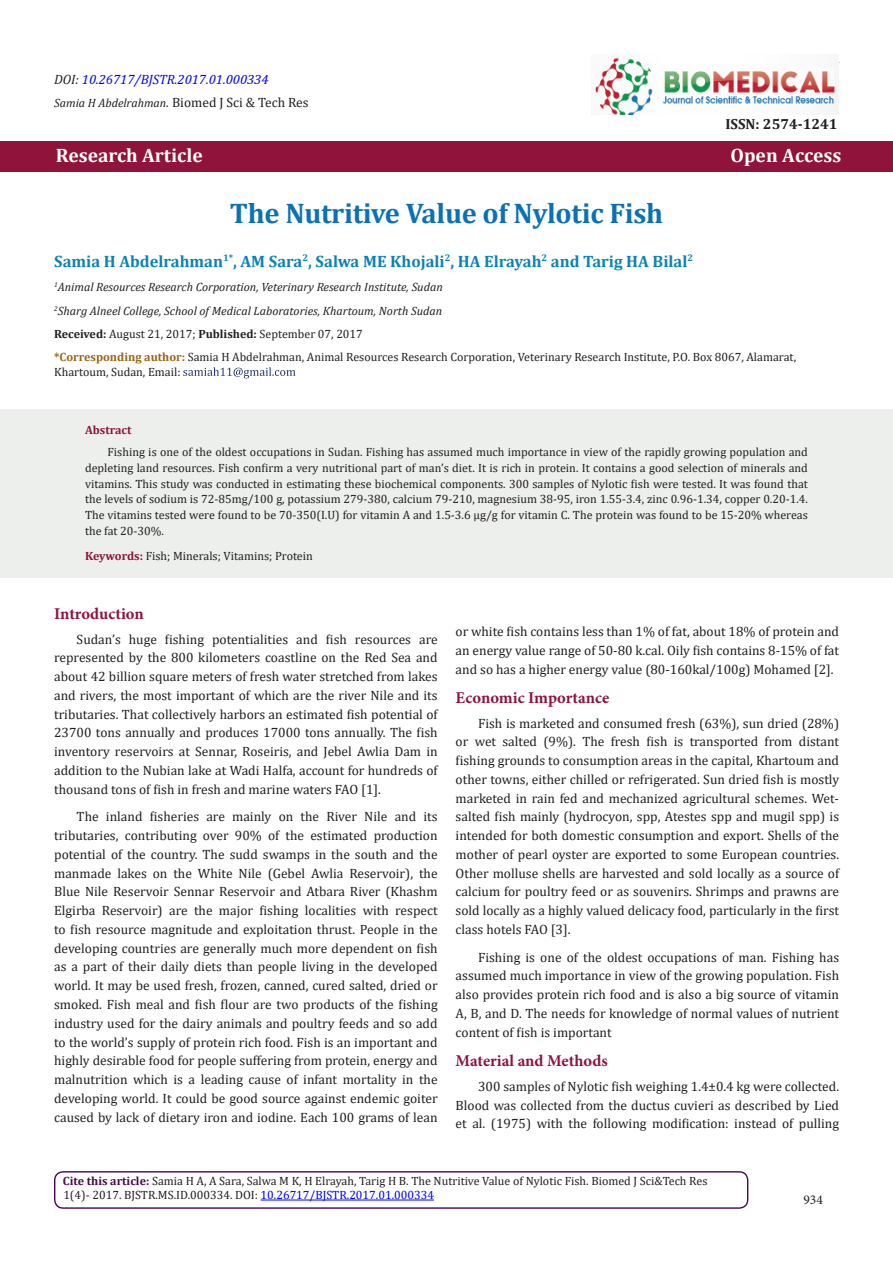
<style>
.page{position:relative;width:893px;height:1263px;background:#fff}
.page>*{position:absolute;margin:0;border:0;box-sizing:border-box;transform-origin:0 0}
.t1{font:700 28.5px "Cambria";letter-spacing:-.01em;color:#0971b5}
.t2{font:700 19.5px "Cambria";color:#fff}
.t3{font:700 16.5px "Cambria";color:#0983b5}
.t4{font:700 16.5px "Minion Pro";color:#8f133a}
.t5{font:700 14.7px "Cambria";color:#231f20}
.t6{font:13.5px/18.8px "Cambria";color:#231f20;text-align:justify}
.t7{font:italic 13.5px "Cambria";color:#00f}
.t8{font:13.5px "Minion Pro";color:#231f20}
.t9{font:12px/15.8px "Cambria";color:#231f20}
.t10{font:italic 12px "Cambria";color:#231f20}
.t11{font:700 12px "Cambria";color:#8f133a}
.s1{color:#231f20}
.s2{font-style:italic;font-size:12px}
.s3{font-style:italic}
.s4{font-weight:700}
.s5{font-weight:700;color:#996515}
.s6{font-weight:700;color:#8f133a}
.s7{font-weight:700;color:#480a4b}
.s8{color:#00f}
</style>
<div class="page">
<div style="left:0;top:141px;width:893px;height:30px;background:#8f133a"></div>
<svg style="left:183px;top:367px;width:112px;height:11px"></svg>
<img style="left:594px;top:54px;width:244px;height:60px">
<hr style="left:261px;top:1200px;width:173px;height:1px;background:#00f">
<div style="left:54px;top:1171px;width:694px;height:38px;border:1px solid #480a4b;border-radius:8px"></div>
<div style="left:0;top:409px;width:893px;height:168px;background:#edefed"></div>
<p class="t7" style="left:54px;top:70px;width:216px"><span class="s1">DOI:</span> 10.26717/BJSTR.2017.01.000334</p>
<p class="t6" style="left:54px;top:93px;width:256px"><span class="s2">Samia H Abdelrahman</span><span class="s3">.</span> Biomed J Sci &amp; Tech Res</p>
<p class="t5" style="left:725px;top:114px;width:114px">ISSN: 2574-1241</p>
<p class="t2" style="left:56px;top:142px;width:148px">Research Article</p>
<p class="t2" style="left:730px;top:142px;width:112px">Open Access</p>
<p class="t1" style="left:230px;top:193px;width:435px">The Nutritive Value of Nylotic Fish</p>
<p class="t3" style="left:54px;top:249px;width:641px">Samia H Abdelrahman<sup>1*</sup>, AM Sara<sup>2</sup>, Salwa ME Khojali<sup>2</sup>, HA Elrayah<sup>2</sup> and Tarig HA Bilal<sup>2</sup></p>
<p class="t10" style="left:54px;top:278px;width:390px"><sup>1</sup>Animal Resources Research Corporation, Veterinary Research Institute, Sudan</p>
<p class="t10" style="left:54px;top:302px;width:389px"><sup>2</sup>Sharg Alneel College, School of Medical Laboratories, Khartoum, North Sudan</p>
<p class="t9" style="left:54px;top:326px;width:310px"><span class="s4">Received:</span> August 21, 2017; <span class="s4">Published:</span> September 07, 2017</p>
<p class="t9" style="left:54px;top:350px;width:744px;line-height:14.4px"><span class="s5">*Corresponding author:</span> Samia H Abdelrahman, Animal Resources Research Corporation, Veterinary Research Institute, P.O. Box 8067, Alamarat,<br>Khartoum, Sudan, Email:</p>
<p class="t11" style="left:85px;top:422px;width:48px">Abstract</p>
<p class="t9" style="left:85px;top:444px;width:724px;text-align:justify;text-indent:22px">Fishing is one of the oldest occupations in Sudan. Fishing has assumed much importance in view of the rapidly growing population and depleting land resources. Fish confirm a very nutritional part of man’s diet. It is rich in protein. It contains a good selection of minerals and vitamins. This study was conducted in estimating these biochemical components. 300 samples of Nylotic fish were tested. It was found that the levels of sodium is 72-85mg/100 g, potassium 279-380, calcium 79-210, magnesium 38-95, iron 1.55-3.4, zinc 0.96-1.34, copper 0.20-1.4.<br>The vitamins tested were found to be 70-350(I.U) for vitamin A and 1.5-3.6 µg/g for vitamin C. The protein was found to be 15-20% whereas the fat 20-30%.</p>
<p class="t9" style="left:85px;top:547px;width:229px"><span class="s6">Keywords:</span> Fish; Minerals; Vitamins; Protein</p>
<p class="t4" style="left:54px;top:602px;width:91px">Introduction</p>
<p class="t6" style="left:54px;top:630px;width:385px;text-indent:22px">Sudan’s huge fishing potentialities and fish resources are represented by the 800 kilometers coastline on the Red Sea and about 42 billion square meters of fresh water stretched from lakes and rivers, the most important of which are the river Nile and its tributaries. That collectively harbors an estimated fish potential of 23700 tons annually and produces 17000 tons annually. The fish inventory reservoirs at Sennar, Roseiris, and Jebel Awlia Dam in addition to the Nubian lake at Wadi Halfa, account for hundreds of thousand tons of fish in fresh and marine waters FAO [1].</p>
<p class="t6" style="left:54px;top:807px;width:385px;text-indent:22px">The inland fisheries are mainly on the River Nile and its tributaries, contributing over 90% of the estimated production potential of the country. The sudd swamps in the south and the manmade lakes on the White Nile (Gebel Awlia Reservoir), the Blue Nile Reservoir Sennar Reservoir and Atbara River (Khashm Elgirba Reservoir) are the major fishing localities with respect to fish resource magnitude and exploitation thrust. People in the developing countries are generally much more dependent on fish as a part of their daily diets than people living in the developed world. It may be used fresh, frozen, canned, cured salted, dried or smoked. Fish meal and fish flour are two products of the fishing industry used for the dairy animals and poultry feeds and so add to the world’s supply of protein rich food. Fish is an important and highly desirable food for people suffering from protein, energy and malnutrition which is a leading cause of infant mortality in the developing world. It could be good source against endemic goiter caused by lack of dietary iron and iodine. Each 100 grams of lean</p>
<p class="t6" style="left:456px;top:622px;width:385px">or white fish contains less than 1% of fat, about 18% of protein and an energy value range of 50-80 k.cal. Oily fish contains 8-15% of fat and so has a higher energy value (80-160kal/100g) Mohamed [2].</p>
<p class="t4" style="left:456px;top:686px;width:155px">Economic Importance</p>
<p class="t6" style="left:456px;top:714px;width:385px;text-indent:22px">Fish is marketed and consumed fresh (63%), sun dried (28%) or wet salted (9%). The fresh fish is transported from distant fishing grounds to consumption areas in the capital, Khartoum and other towns, either chilled or refrigerated. Sun dried fish is mostly marketed in rain fed and mechanized agricultural schemes. Wet&shy;salted fish mainly (hydrocyon, spp, Atestes spp and mugil spp) is intended for both domestic consumption and export. Shells of the mother of pearl oyster are exported to some European countries.<br>Other molluse shells are harvested and sold locally as a source of calcium for poultry feed or as souvenirs. Shrimps and prawns are sold locally as a highly valued delicacy food, particularly in the first class hotels FAO [3].</p>
<p class="t6" style="left:456px;top:948px;width:385px;text-indent:22px">Fishing is one of the oldest occupations of man. Fishing has assumed much importance in view of the growing population. Fish also provides protein rich food and is also a big source of vitamin A, B, and D. The needs for knowledge of normal values of nutrient content of fish is important</p>
<p class="t4" style="left:456px;top:1049px;width:154px">Material and Methods</p>
<p class="t6" style="left:456px;top:1077px;width:385px;text-indent:22px">300 samples of Nylotic fish weighing 1.4±0.4 kg were collected.<br>Blood was collected from the ductus cuvieri as described by Lied et al. (1975) with the following modification: instead of pulling</p>
<p class="t9" style="left:63px;top:1173px;width:646px"><span class="s7">Cite this article:</span> Samia H A, A Sara, Salwa M K, H Elrayah, Tarig H B. The Nutritive Value of Nylotic Fish. Biomed J Sci&amp;Tech Res</p>
<p class="t9" style="left:63px;top:1187px;width:372px">1(4)- 2017. BJSTR.MS.ID.000334. DOI: <span class="s8">10.26717/BJSTR.2017.01.000334</span></p>
<p class="t8" style="left:803px;top:1191px;width:21px">934</p>
</div>
